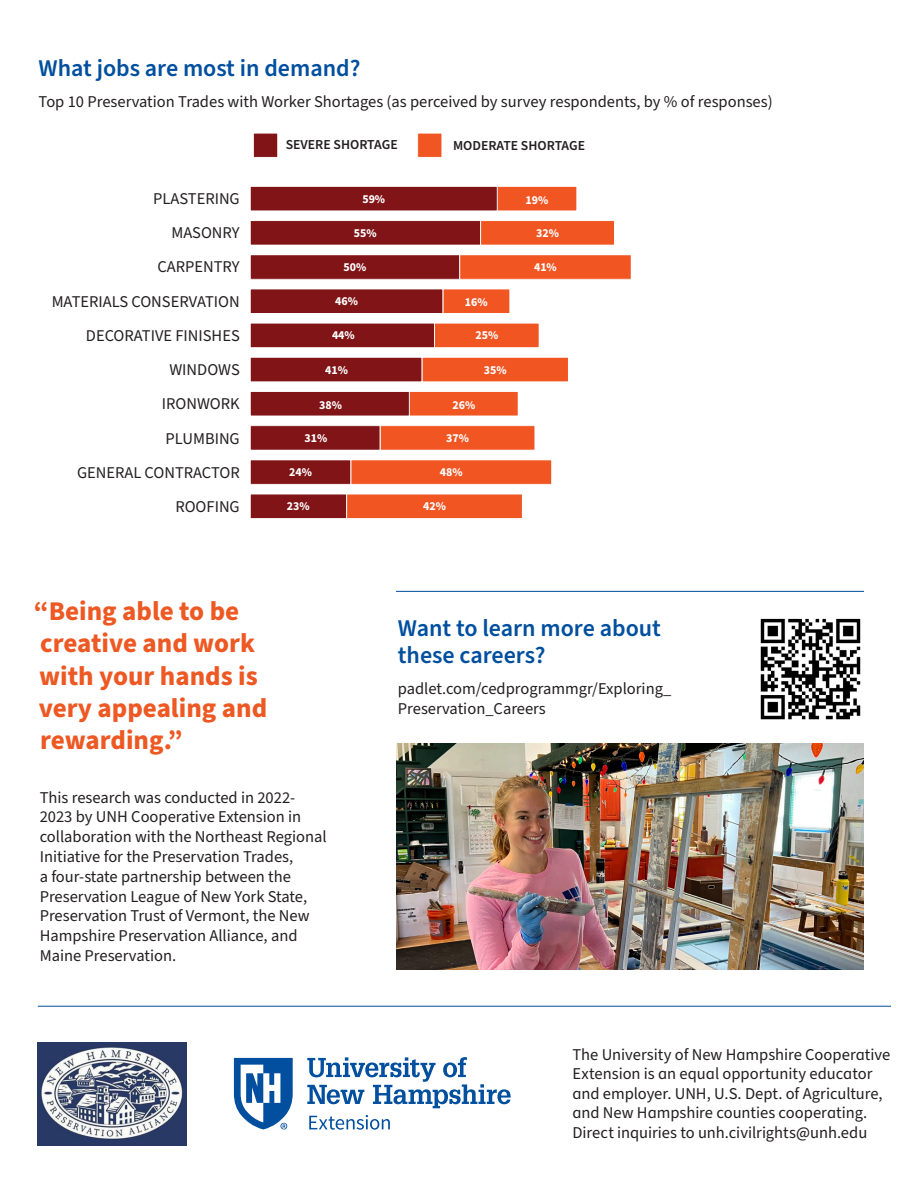
<style>
.page{position:relative;width:918px;height:1188px;background:#fff}
.page>*{position:absolute;margin:0;border:0;box-sizing:border-box;transform-origin:0 0}
.t1{font:700 27px/32.4px "Source Sans Pro";color:#ed5823}
.Heading_2{font:600 24px/27px "Source Sans Pro";color:#014f9e}
.Text_Blurb__PC__side_2{font:16.5px/19.8px "Source Sans Pro";color:#231f20}
.t2{font:600 13.65px "Source Sans Pro";color:#231f20}
.t3{font:700 11.85px "Source Sans Pro";color:#fff}
</style>
<div class="page">
<svg style="left:234px;top:1058px;width:59px;height:71px"></svg>
<svg style="left:307px;top:1057px;width:204px;height:51px"></svg>
<svg style="left:309px;top:1115px;width:81px;height:15px"></svg>
<img style="left:38px;top:1042px;width:149px;height:104px">
<hr style="left:38px;top:1006px;width:853px;height:1px;background:#014f9e">
<div style="left:497px;top:186px;width:80px;height:25px;background:#f15522"></div>
<div style="left:497px;top:186px;width:80px;height:25px;border:1px solid #fff"></div>
<div style="left:481px;top:221px;width:134px;height:24px;background:#f15522"></div>
<div style="left:480px;top:220px;width:135px;height:26px;border:1px solid #fff"></div>
<div style="left:460px;top:255px;width:171px;height:24px;background:#f15522"></div>
<div style="left:459px;top:254px;width:173px;height:26px;border:1px solid #fff"></div>
<div style="left:443px;top:289px;width:67px;height:25px;background:#f15522"></div>
<div style="left:442px;top:288px;width:68px;height:26px;border:1px solid #fff"></div>
<div style="left:434px;top:323px;width:105px;height:25px;background:#f15522"></div>
<div style="left:434px;top:323px;width:106px;height:25px;border:1px solid #fff"></div>
<div style="left:422px;top:357px;width:146px;height:25px;background:#f15522"></div>
<div style="left:421px;top:357px;width:148px;height:25px;border:1px solid #fff"></div>
<div style="left:409px;top:391px;width:109px;height:25px;background:#f15522"></div>
<div style="left:409px;top:391px;width:110px;height:26px;border:1px solid #fff"></div>
<div style="left:380px;top:426px;width:155px;height:24px;background:#f15522"></div>
<div style="left:380px;top:425px;width:155px;height:26px;border:1px solid #fff"></div>
<div style="left:351px;top:460px;width:201px;height:24px;background:#f15522"></div>
<div style="left:350px;top:459px;width:202px;height:26px;border:1px solid #fff"></div>
<div style="left:347px;top:494px;width:175px;height:25px;background:#f15522"></div>
<div style="left:346px;top:494px;width:177px;height:25px;border:1px solid #fff"></div>
<div style="left:250px;top:186px;width:247px;height:25px;background:#801416"></div>
<div style="left:250px;top:186px;width:248px;height:25px;border:1px solid #fff"></div>
<div style="left:250px;top:221px;width:231px;height:24px;background:#801416"></div>
<div style="left:250px;top:220px;width:231px;height:26px;border:1px solid #fff"></div>
<div style="left:250px;top:255px;width:210px;height:24px;background:#801416"></div>
<div style="left:250px;top:254px;width:210px;height:26px;border:1px solid #fff"></div>
<div style="left:250px;top:289px;width:193px;height:25px;background:#801416"></div>
<div style="left:250px;top:288px;width:193px;height:26px;border:1px solid #fff"></div>
<div style="left:250px;top:323px;width:184px;height:25px;background:#801416"></div>
<div style="left:250px;top:323px;width:185px;height:25px;border:1px solid #fff"></div>
<div style="left:250px;top:357px;width:172px;height:25px;background:#801416"></div>
<div style="left:250px;top:357px;width:172px;height:25px;border:1px solid #fff"></div>
<div style="left:250px;top:391px;width:159px;height:25px;background:#801416"></div>
<div style="left:250px;top:391px;width:160px;height:26px;border:1px solid #fff"></div>
<div style="left:250px;top:426px;width:130px;height:24px;background:#801416"></div>
<div style="left:250px;top:425px;width:131px;height:26px;border:1px solid #fff"></div>
<div style="left:250px;top:460px;width:101px;height:24px;background:#801416"></div>
<div style="left:250px;top:459px;width:101px;height:26px;border:1px solid #fff"></div>
<div style="left:250px;top:494px;width:97px;height:25px;background:#801416"></div>
<div style="left:250px;top:494px;width:97px;height:25px;border:1px solid #fff"></div>
<div style="left:253px;top:133px;width:25px;height:24px;background:#801416"></div>
<div style="left:253px;top:133px;width:25px;height:25px;border:1px solid #fff"></div>
<div style="left:418px;top:133px;width:24px;height:24px;background:#f15522"></div>
<div style="left:417px;top:133px;width:25px;height:25px;border:1px solid #fff"></div>
<img style="left:396px;top:744px;width:468px;height:226px">
<img style="left:760px;top:618px;width:101px;height:102px">
<hr style="left:396px;top:591px;width:468px;height:1px;background:#014f9e">
<p class="Heading_2" style="left:39px;top:55px;width:323px">What jobs are most in demand?</p>
<p class="Text_Blurb__PC__side_2" style="left:39px;top:93px;width:736px">Top 10 Preservation Trades with Worker Shortages (as perceived by survey respondents, by % of responses)</p>
<p class="Text_Blurb__PC__side_2" style="left:52px;top:182px;width:190px;line-height:34.2px;text-align:right">PLASTERING<br>MASONRY<br>CARPENTRY<br>MATERIALS CONSERVATION<br>DECORATIVE FINISHES<br>WINDOWS<br>IRONWORK<br>PLUMBING<br>GENERAL CONTRACTOR<br>ROOFING</p>
<p class="t2" style="left:286px;top:136px;width:114px">SEVERE SHORTAGE</p>
<p class="t2" style="left:453px;top:136px;width:134px">MODERATE SHORTAGE</p>
<p class="t3" style="left:362px;top:191px;width:24px">59%</p>
<p class="t3" style="left:354px;top:225px;width:24px">55%</p>
<p class="t3" style="left:344px;top:259px;width:24px">50%</p>
<p class="t3" style="left:335px;top:293px;width:24px">46%</p>
<p class="t3" style="left:332px;top:327px;width:24px">44%</p>
<p class="t3" style="left:325px;top:362px;width:24px">41%</p>
<p class="t3" style="left:319px;top:397px;width:24px">38%</p>
<p class="t3" style="left:305px;top:430px;width:24px">31%</p>
<p class="t3" style="left:289px;top:464px;width:24px">24%</p>
<p class="t3" style="left:287px;top:498px;width:24px">23%</p>
<p class="t3" style="left:465px;top:294px;width:24px">16%</p>
<p class="t3" style="left:475px;top:327px;width:24px">25%</p>
<p class="t3" style="left:484px;top:362px;width:24px">35%</p>
<p class="t3" style="left:452px;top:397px;width:24px">26%</p>
<p class="t3" style="left:446px;top:430px;width:24px">37%</p>
<p class="t3" style="left:440px;top:464px;width:24px">48%</p>
<p class="t3" style="left:423px;top:498px;width:24px">42%</p>
<p class="t3" style="left:526px;top:192px;width:24px">19%</p>
<p class="t3" style="left:536px;top:225px;width:24px">32%</p>
<p class="t3" style="left:534px;top:259px;width:24px">41%</p>
<p class="t1" style="left:34px;top:595px;width:235px">“Being able to be creative and work with your hands is very appealing and rewarding.”</p>
<p class="Heading_2" style="left:398px;top:615px;width:265px">Want to learn more about these careers?</p>
<p class="Text_Blurb__PC__side_2" style="left:398px;top:680px;width:275px">padlet.com/cedprogrammgr/Exploring_<br>Preservation_Careers</p>
<p class="Text_Blurb__PC__side_2" style="left:40px;top:788px;width:288px">This research was conducted in 2022- 2023 by UNH Cooperative Extension in collaboration with the Northeast Regional Initiative for the Preservation Trades,<br>a four-state partnership between the Preservation League of New York State, Preservation Trust of Vermont, the New Hampshire Preservation Alliance, and Maine Preservation.</p>
<p class="Text_Blurb__PC__side_2" style="left:572px;top:1045px;width:319px">The University of New Hampshire Cooperative Extension is an equal opportunity educator and employer. UNH, U.S. Dept. of Agriculture, and New Hampshire counties cooperating.<br>Direct inquiries to unh.civilrights@unh.edu</p>
</div>
